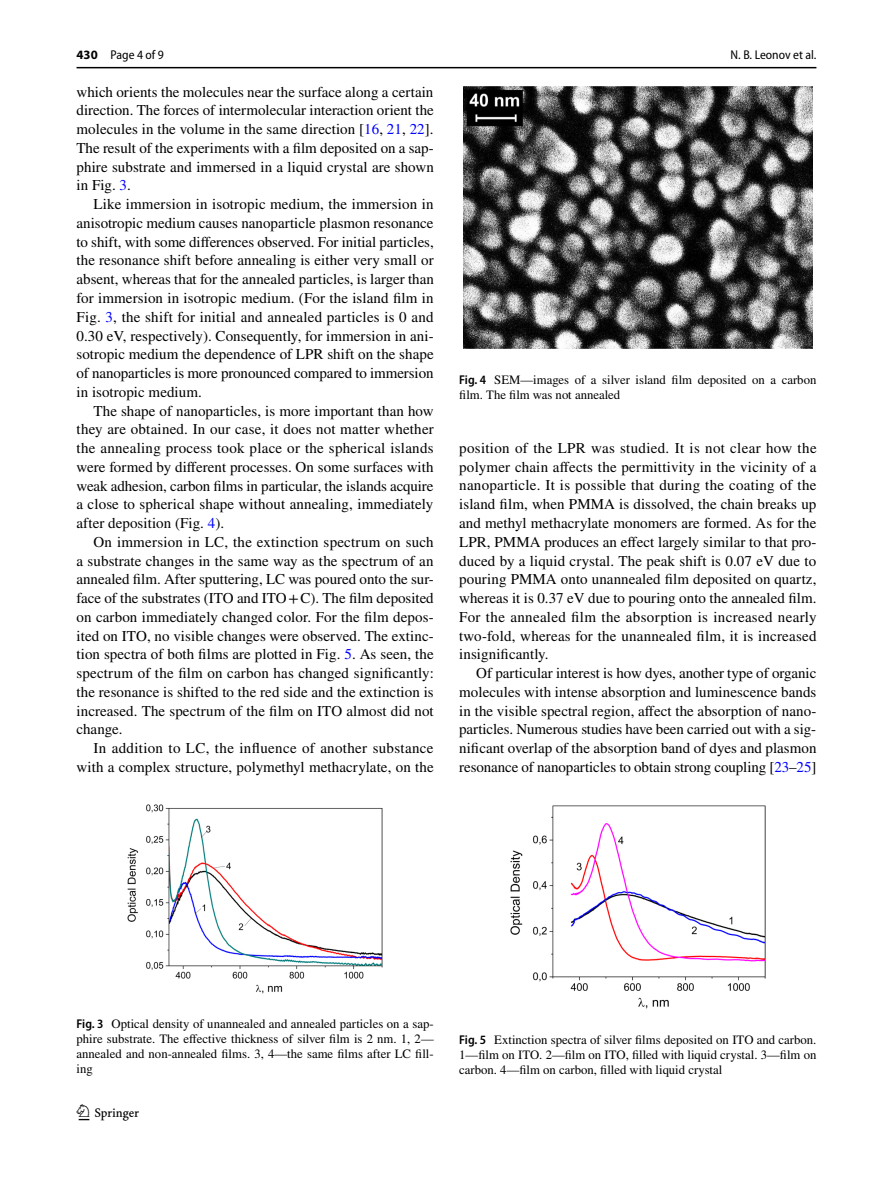
<style>
.page{position:relative;width:893px;height:1187px;background:#fff}
.page>*{position:absolute;margin:0;border:0;box-sizing:border-box;transform-origin:0 0}
.t1{font:22.5px "Springnew Regular 2";color:#000}
.t2{font:15px/18.8px "STIX";letter-spacing:.005em;color:#000;text-align:justify}
.t3{font:12.75px/15px "STIX";color:#000;text-align:justify}
.t4{font:semi-condensed 12.75px "Myriad Pro";color:#000}
.s1{font-weight:700;font-stretch:normal}
.s2{color:#00f}
.s3{font-family:"Myriad Pro";font-weight:600;font-stretch:semi-condensed}
</style>
<div class="page">
<hr style="left:77px;top:67px;width:739px;height:1px;background:#000">
<img style="left:128px;top:804px;width:255px;height:189px">
<div style="left:459px;top:87px;width:357px;height:262px;background:linear-gradient(to bottom,#fff,#fff)"></div>
<img style="left:463px;top:87px;width:349px;height:262px">
<img style="left:510px;top:805px;width:255px;height:203px">
<p class="t4" style="left:77px;top:48px;width:89px"><span class="s1">430</span> Page 4 of 9</p>
<p class="t2" style="left:77px;top:83px;width:359px">which orients the molecules near the surface along a certain direction. The forces of intermolecular interaction orient the molecules in the volume in the same direction [<span class="s2">16</span>, <span class="s2">21</span>, <span class="s2">22</span>].<br>The result of the experiments with a film deposited on a sap&shy;phire substrate and immersed in a liquid crystal are shown in Fig. <span class="s2">3</span>.</p>
<p class="t2" style="left:77px;top:196px;width:359px;text-indent:17px">Like immersion in isotropic medium, the immersion in anisotropic medium causes nanoparticle plasmon resonance to shift, with some differences observed. For initial particles, the resonance shift before annealing is either very small or absent, whereas that for the annealed particles, is larger than for immersion in isotropic medium. (For the island film in Fig. <span class="s2">3</span>, the shift for initial and annealed particles is 0 and 0.30 eV, respectively). Consequently, for immersion in ani&shy;sotropic medium the dependence of LPR shift on the shape of nanoparticles is more pronounced compared to immersion in isotropic medium.</p>
<p class="t2" style="left:77px;top:402px;width:359px;text-indent:17px">The shape of nanoparticles, is more important than how they are obtained. In our case, it does not matter whether the annealing process took place or the spherical islands were formed by different processes. On some surfaces with weak adhesion, carbon films in particular, the islands acquire a close to spherical shape without annealing, immediately after deposition (Fig. <span class="s2">4</span>).</p>
<p class="t2" style="left:77px;top:533px;width:359px;text-indent:17px">On immersion in LC, the extinction spectrum on such a substrate changes in the same way as the spectrum of an annealed film. After sputtering, LC was poured onto the sur&shy;face of the substrates (ITO and ITO+C). The film deposited on carbon immediately changed color. For the film depos&shy;ited on ITO, no visible changes were observed. The extinc&shy;tion spectra of both films are plotted in Fig. <span class="s2">5</span>. As seen, the spectrum of the film on carbon has changed significantly: the resonance is shifted to the red side and the extinction is increased. The spectrum of the film on ITO almost did not change.</p>
<p class="t2" style="left:77px;top:739px;width:359px;text-align:right">In addition to LC, the influence of another substance with a complex structure, polymethyl methacrylate, on the</p>
<p class="t4" style="left:731px;top:48px;width:87px">N. B. Leonov et al.</p>
<p class="t3" style="left:459px;top:373px;width:359px"><span class="s3">Fig. 4</span> SEM—images of a silver island film deposited on a carbon film. The film was not annealed</p>
<p class="t2" style="left:459px;top:439px;width:359px">position of the LPR was studied. It is not clear how the polymer chain affects the permittivity in the vicinity of a nanoparticle. It is possible that during the coating of the island film, when PMMA is dissolved, the chain breaks up and methyl methacrylate monomers are formed. As for the LPR, PMMA produces an effect largely similar to that pro&shy;duced by a liquid crystal. The peak shift is 0.07 eV due to pouring PMMA onto unannealed film deposited on quartz, whereas it is 0.37 eV due to pouring onto the annealed film.<br>For the annealed film the absorption is increased nearly two-fold, whereas for the unannealed film, it is increased insignificantly.</p>
<p class="t2" style="left:459px;top:664px;width:359px;text-indent:17px">Of particular interest is how dyes, another type of organic molecules with intense absorption and luminescence bands in the visible spectral region, affect the absorption of nano&shy;particles. Numerous studies have been carried out with a sig&shy;nificant overlap of the absorption band of dyes and plasmon resonance of nanoparticles to obtain strong coupling [<span class="s2">23</span>–<span class="s2">25</span>]</p>
<p class="t3" style="left:77px;top:1017px;width:359px"><span class="s3">Fig. 3</span> Optical density of unannealed and annealed particles on a sap&shy;phire substrate. The effective thickness of silver film is 2 nm. 1, 2— annealed and non-annealed films. 3, 4—the same films after LC fill&shy;ing</p>
<h1 class="t1" style="left:79px;top:1104px;width:62px">1 3</h1>
<p class="t3" style="left:459px;top:1032px;width:359px"><span class="s3">Fig. 5</span> Extinction spectra of silver films deposited on ITO and carbon.<br>1—film on ITO. 2—film on ITO, filled with liquid crystal. 3—film on carbon. 4—film on carbon, filled with liquid crystal</p>
</div>
